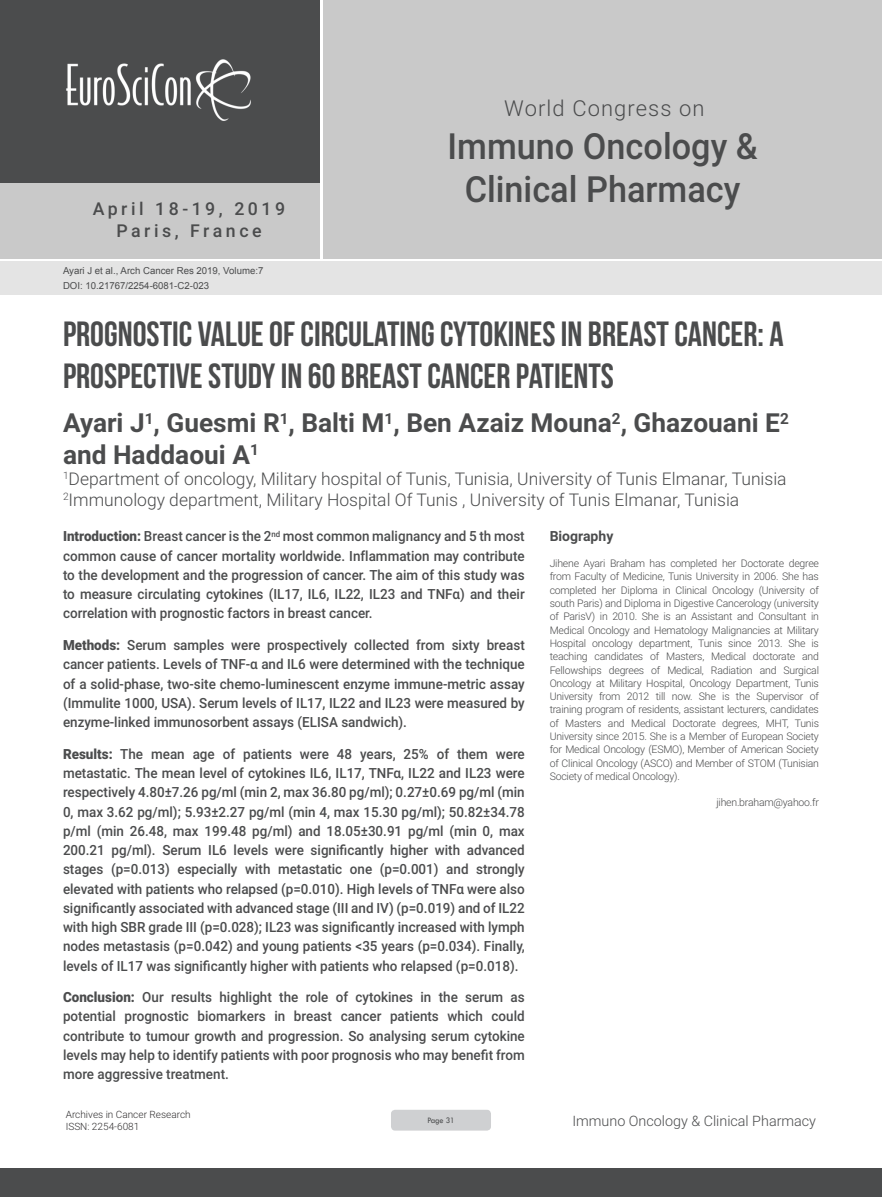
<style>
.page{position:relative;width:882px;height:1197px;background:#fff}
.page>*{position:absolute;margin:0;border:0;box-sizing:border-box;transform-origin:0 0}
.t1{font:500 36.05px/43.2px "Roboto";color:#4b4c4d;text-align:center;scale:.95 1}
.t2{font:35px/42px "Bebas Neue";color:#4b4c4d}
.t3{font:700 26.25px/31.8px "Roboto";color:#4b4c4d}
.t4{font:300 21.88px "Roboto";letter-spacing:.05em;color:#4b4c4d}
.t5{font:500 17.68px/21.3px "Roboto";letter-spacing:.2em;color:#4b4c4d;text-align:center}
.t6{font:300 17.5px "Roboto";color:#4b4c4d}
.t7{font:300 14.35px "Roboto";color:#4b4c4d}
.Abstract{font:500 14px/19.2px "Roboto";color:#4b4c4d;text-align:justify;scale:.96 1}
.Bio_Heading{font:700 14px "Roboto";color:#4b4c4d}
.Biography{font:300 10.5px/13.3px "Roboto";letter-spacing:-.02em;color:#4b4c4d;text-align:justify}
.t8{font:300 9.97px/12.1px "Roboto";color:#312f30}
.t9{font:9.62px "Arial";color:#4b4c4d}
.t10{font:8.58px "Tw Cen";letter-spacing:-.02em;color:#4b4c4d;scale:.95 1}
.s1{font-weight:900}
</style>
<div class="page">
<div style="left:323px;top:0;width:559px;height:259px;background:#c9c9c9"></div>
<div style="left:1px;top:183px;width:319px;height:76px;background:#c9c9c9"></div>
<div style="left:391px;top:1110px;width:100px;height:21px;background:#cfd0d2;border-radius:4px"></div>
<div style="left:0;top:0;width:319px;height:183px;background:#4b4c4d"></div>
<img style="left:66px;top:59px;width:185px;height:62px">
<div style="left:0;top:1168px;width:882px;height:29px;background:#4b4c4d"></div>
<div style="left:1px;top:261px;width:881px;height:33px;background:#e4e4e4"></div>
<p class="t5" style="left:93px;top:198px;width:194px">April 18-19, 2019<br>Paris, France</p>
<p class="t9" style="left:63px;top:265px;width:202px">Ayari J et al., Arch Cancer Res 2019, Volume:7</p>
<p class="t9" style="left:63px;top:279px;width:148px">DOI: 10.21767/2254-6081-C2-023</p>
<h3 class="t4" style="left:504px;top:93px;width:202px">World Congress on</h3>
<h1 class="t1" style="left:448px;top:123px;width:328px">Immuno Oncology &amp;<br>Clinical Pharmacy</h1>
<p class="t2" style="left:63px;top:312px;width:722px">PROGNOSTIC VALUE OF CIRCULATING CYTOKINES IN BREAST CANCER: A<br>PROSPECTIVE STUDY IN 60 BREAST CANCER PATIENTS</p>
<p class="t3" style="left:63px;top:406px;width:727px">Ayari J<sup>1</sup>, Guesmi R<sup>1</sup>, Balti M<sup>1</sup>, Ben Azaiz Mouna<sup>2</sup>, Ghazouani E<sup>2 </sup>and Haddaoui A<sup>1</sup></p>
<p class="t6" style="left:63px;top:467px;width:725px"><sup>1</sup>Department of oncology, Military hospital of Tunis, Tunisia, University of Tunis Elmanar, Tunisia</p>
<p class="t6" style="left:63px;top:488px;width:678px"><sup>2</sup>Immunology department, Military Hospital Of Tunis , University of Tunis Elmanar, Tunisia</p>
<p class="Abstract" style="left:63px;top:526px;width:483px"><span class="s1">Introduction:</span> Breast cancer is the 2<sup>nd</sup> most common malignancy and 5 th most common cause of cancer mortality worldwide. Inflammation may contribute to the development and the progression of cancer. The aim of this study was to measure circulating cytokines (IL17, IL6, IL22, IL23 and TNFα) and their correlation with prognostic factors in breast cancer.</p>
<p class="Abstract" style="left:63px;top:635px;width:483px"><span class="s1">Methods:</span> Serum samples were prospectively collected from sixty breast cancer patients. Levels of TNF-α and IL6 were determined with the technique of a solid-phase, two-site chemo-luminescent enzyme immune-metric assay (Immulite 1000, USA). Serum levels of IL17, IL22 and IL23 were measured by enzyme-linked immunosorbent assays (ELISA sandwich).</p>
<p class="Abstract" style="left:63px;top:744px;width:483px"><span class="s1">Results:</span> The mean age of patients were 48 years, 25% of them were metastatic. The mean level of cytokines IL6, IL17, TNFα, IL22 and IL23 were respectively 4.80±7.26 pg/ml (min 2, max 36.80 pg/ml); 0.27±0.69 pg/ml (min 0, max 3.62 pg/ml); 5.93±2.27 pg/ml (min 4, max 15.30 pg/ml); 50.82±34.78 p/ml (min 26.48, max 199.48 pg/ml) and 18.05±30.91 pg/ml (min 0, max 200.21 pg/ml). Serum IL6 levels were significantly higher with advanced stages (p=0.013) especially with metastatic one (p=0.001) and strongly elevated with patients who relapsed (p=0.010). High levels of TNFα were also significantly associated with advanced stage (III and IV) (p=0.019) and of IL22 with high SBR grade III (p=0.028); IL23 was significantly increased with lymph nodes metastasis (p=0.042) and young patients &lt;35 years (p=0.034). Finally, levels of IL17 was significantly higher with patients who relapsed (p=0.018).</p>
<p class="Abstract" style="left:63px;top:987px;width:483px"><span class="s1">Conclusion:</span> Our results highlight the role of cytokines in the serum as potential prognostic biomarkers in breast cancer patients which could contribute to tumour growth and progression. So analysing serum cytokine levels may help to identify patients with poor prognosis who may benefit from more aggressive treatment.</p>
<p class="Bio_Heading" style="left:550px;top:527px;width:65px">Biography</p>
<p class="Biography" style="left:550px;top:556px;width:271px">Jihene Ayari Braham has completed her Doctorate degree from Faculty of Medicine, Tunis University in 2006. She has completed her Diploma in Clinical Oncology (University of south Paris) and Diploma in Digestive Cancerology (university of ParisV) in 2010. She is an Assistant and Consultant in Medical Oncology and Hematology Malignancies at Military Hospital oncology department, Tunis since 2013. She is teaching candidates of Masters, Medical doctorate and Fellowships degrees of Medical, Radiation and Surgical Oncology at Military Hospital, Oncology Department, Tunis University from 2012 till now. She is the Supervisor of training program of residents, assistant lecturers, candidates of Masters and Medical Doctorate degrees, MHT, Tunis University since 2015. She is a Member of European Society for Medical Oncology (ESMO), Member of American Society of Clinical Oncology (ASCO) and Member of STOM (Tunisian Society of medical Oncology).</p>
<p class="Biography" style="left:716px;top:795px;width:104px">jihen.braham@yahoo.fr</p>
<p class="t8" style="left:66px;top:1108px;width:126px">Archives in Cancer Research<br>ISSN: 2254-6081</p>
<p class="t10" style="left:427px;top:1115px;width:30px">Page 31</p>
<p class="t7" style="left:572px;top:1110px;width:245px">Immuno Oncology &amp; Clinical Pharmacy</p>
</div>
